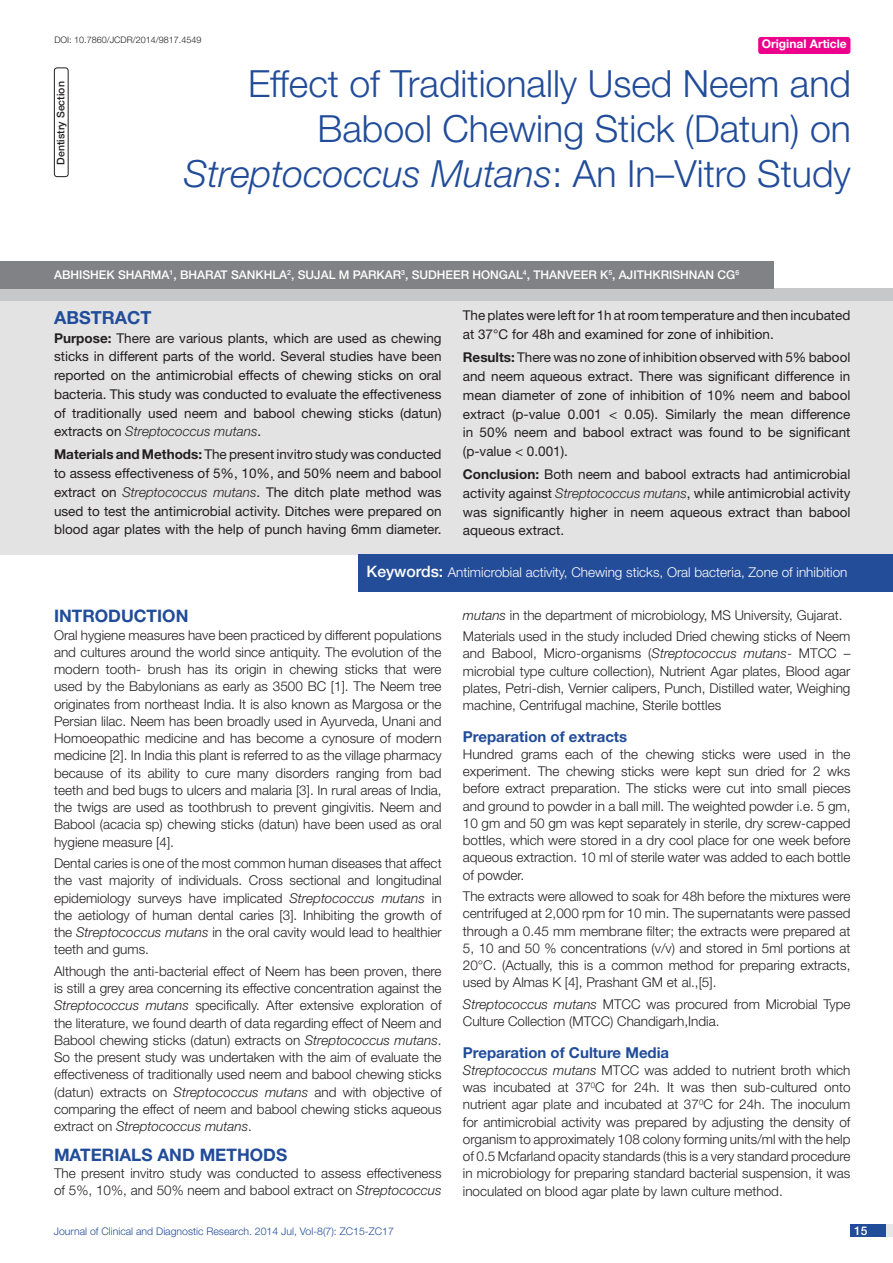
<style>
.page{position:relative;width:893px;height:1263px;background:#fff}
.page>*{position:absolute;margin:0;border:0;box-sizing:border-box;transform-origin:0 0}
.t1{font:300 37.5px/45px "Helvetica Neue";color:#214c99;text-align:right}
.Abstract_head{font:700 18px "Helvetica Neue";color:#214c99}
.Level_1{font:700 17.25px "Helvetica Neue";color:#214c99}
.Level_2{font:700 15px "Helvetica Neue";color:#214c99}
.Body_text{font:300 13.5px/17.2px "Helvetica Neue";color:#231f20;text-align:justify}
.Abstract_text{font:13.5px/18.8px "Helvetica Neue";color:#231f20;text-align:justify}
.t2{font:300 13.5px "Helvetica Neue";color:#fff}
.Author{font:500 12px "Helvetica Neue";color:#fff}
.t3{font:700 12px "Helvetica Neue";color:#fff}
.t4{font:300 10.5px "Helvetica Neue";color:#214c99}
.t5{font:500 10.5px "Helvetica Neue";color:#231f20}
.DOI{font:300 9px "Helvetica Neue";color:#231f20}
.s1{font-style:italic}
.s2{color:#244d99}
.s3{font-weight:700}
.s4{font-weight:300;font-style:italic}
.s5{font-weight:500;font-size:15.75px}
</style>
<div class="page">
<div style="left:850px;top:1224px;width:43px;height:13px;background:#e6e7e9"></div>
<div style="left:850px;top:1224px;width:35px;height:13px;background:#214c99"></div>
<div style="left:758px;top:37px;width:92px;height:17px;background:#ed028c;border-radius:3px"></div>
<div style="left:0;top:296px;width:893px;height:258px;background:#e3e3e4"></div>
<div style="left:0;top:289px;width:893px;height:12px;background:#c6c8ca"></div>
<div style="left:358px;top:554px;width:535px;height:38px;background:#244d99"></div>
<div style="left:0;top:261px;width:773px;height:28px;background:#808285"></div>
<div style="left:54px;top:67px;width:15px;height:110px;border:1px solid #231f20;border-radius:3px"></div>
<p class="DOI" style="left:54px;top:35px;width:148px">DOI: 10.7860/JCDR/2014/9817.4549</p>
<p class="t3" style="left:762px;top:37px;width:87px">Original Article</p>
<p class="t1" style="left:184px;top:60px;width:669px">Effect of Traditionally Used Neem and<br>Babool Chewing Stick (Datun) on<br><span class="s1">Streptococcus Mutans</span>: An In–Vitro Study</p>
<p class="t5" style="left:54px;top:165px;width:85px;rotate:-90deg">Dentistry Section</p>
<p class="Author" style="left:54px;top:268px;width:687px">ABHISHEK SHARMA<sup>1</sup>, BHARAT SANKHLA<sup>2</sup>, SUJAL M PARKAR<sup>3</sup>, SUDHEER HONGAL<sup>4</sup>, THANVEER K<sup>5</sup>, AJITHKRISHNAN CG<sup>6</sup></p>
<p class="Abstract_head" style="left:54px;top:306px;width:99px">ABST<span class="s2">RAC</span>T</p>
<p class="Abstract_text" style="left:54px;top:328px;width:389px"><span class="s3">Purpose:</span> There are various plants, which are used as chewing sticks in different parts of the world. Several studies have been reported on the antimicrobial effects of chewing sticks on oral bacteria. This study was conducted to evaluate the effectiveness of traditionally used neem and babool chewing sticks (datun) extracts on <span class="s4">Streptococcus mutans</span>.</p>
<p class="Abstract_text" style="left:54px;top:445px;width:389px"><span class="s3">Materials and Methods:</span> The present invitro study was conducted to assess effectiveness of 5%, 10%, and 50% neem and babool extract on <span class="s4">Streptococcus mutans</span>. The ditch plate method was used to test the antimicrobial activity. Ditches were prepared on blood agar plates with the help of punch having 6mm diameter.</p>
<p class="Abstract_text" style="left:463px;top:306px;width:389px">The plates were left for 1h at room temperature and then incubated at 37°C for 48h and examined for zone of inhibition.</p>
<p class="Abstract_text" style="left:463px;top:348px;width:389px"><span class="s3">Results:</span> There was no zone of inhibition observed with 5% babool and neem aqueous extract. There was significant difference in mean diameter of zone of inhibition of 10% neem and babool extract (p-value 0.001 &lt; 0.05). Similarly the mean difference in 50% neem and babool extract was found to be significant (p-value &lt; 0.001).</p>
<p class="Abstract_text" style="left:463px;top:465px;width:389px"><span class="s3">Conclusion:</span> Both neem and babool extracts had antimicrobial activity against <span class="s4">Streptococcus mutans</span>, while antimicrobial activity was significantly higher in neem aqueous extract than babool aqueous extract.</p>
<p class="t2" style="left:367px;top:564px;width:482px"><span class="s5">Keywords:</span> Antimicrobial activity, Chewing sticks, Oral bacteria, Zone of inhibition</p>
<p class="Level_1" style="left:54px;top:606px;width:136px">INTRODUCTION</p>
<p class="Body_text" style="left:54px;top:626px;width:389px">Oral hygiene measures have been practiced by different populations and cultures around the world since antiquity. The evolution of the modern tooth- brush has its origin in chewing sticks that were used by the Babylonians as early as 3500 BC [1]. The Neem tree originates from northeast India. It is also known as Margosa or the Persian lilac. Neem has been broadly used in Ayurveda, Unani and Homoeopathic medicine and has become a cynosure of modern medicine [2]. In India this plant is referred to as the village pharmacy because of its ability to cure many disorders ranging from bad teeth and bed bugs to ulcers and malaria [3]. In rural areas of India, the twigs are used as toothbrush to prevent gingivitis. Neem and Babool (acacia sp) chewing sticks (datun) have been used as oral hygiene measure [4].</p>
<p class="Body_text" style="left:54px;top:854px;width:389px">Dental caries is one of the most common human diseases that affect the vast majority of individuals. Cross sectional and longitudinal epidemiology surveys have implicated <span class="s1">Streptococcus mutans</span> in the aetiology of human dental caries [3]. Inhibiting the growth of the <span class="s1">Streptococcus mutans</span> in the oral cavity would lead to healthier teeth and gums.</p>
<p class="Body_text" style="left:54px;top:962px;width:389px">Although the anti-bacterial effect of Neem has been proven, there is still a grey area concerning its effective concentration against the <span class="s1">Streptococcus mutans</span> specifically. After extensive exploration of the literature, we found dearth of data regarding effect of Neem and Babool chewing sticks (datun) extracts on <span class="s1">Streptococcus mutans</span>.<br>So the present study was undertaken with the aim of evaluate the effectiveness of traditionally used neem and babool chewing sticks (datun) extracts on <span class="s1">Streptococcus mutans</span> and with objective of comparing the effect of neem and babool chewing sticks aqueous extract on <span class="s1">Streptococcus mutans</span>.</p>
<p class="Level_1" style="left:54px;top:1144px;width:235px">MATERIALs AND METHODS</p>
<p class="Body_text" style="left:54px;top:1164px;width:389px">The present invitro study was conducted to assess effectiveness of 5%, 10%, and 50% neem and babool extract on <span class="s1">Streptococcus</span></p>
<p class="Body_text" style="left:463px;top:606px;width:381px"><span class="s1">mutans</span> in the department of microbiology, MS University, Gujarat.</p>
<p class="Body_text" style="left:463px;top:627px;width:389px">Materials used in the study included Dried chewing sticks of Neem and Babool, Micro-organisms (<span class="s1">Streptococcus mutans</span>- MTCC – microbial type culture collection), Nutrient Agar plates, Blood agar plates, Petri-dish, Vernier calipers, Punch, Distilled water, Weighing machine, Centrifugal machine, Sterile bottles</p>
<p class="Level_2" style="left:463px;top:727px;width:166px">Preparation of extracts</p>
<p class="Body_text" style="left:463px;top:745px;width:389px">Hundred grams each of the chewing sticks were used in the experiment. The chewing sticks were kept sun dried for 2 wks before extract preparation. The sticks were cut into small pieces and ground to powder in a ball mill. The weighted powder i.e. 5 gm, 10 gm and 50 gm was kept separately in sterile, dry screw-capped bottles, which were stored in a dry cool place for one week before aqueous extraction. 10 ml of sterile water was added to each bottle of powder.</p>
<p class="Body_text" style="left:463px;top:887px;width:389px">The extracts were allowed to soak for 48h before the mixtures were centrifuged at 2,000 rpm for 10 min. The supernatants were passed through a 0.45 mm membrane filter; the extracts were prepared at 5, 10 and 50 % concentrations (v/v) and stored in 5ml portions at 20°C. (Actually, this is a common method for preparing extracts, used by Almas K [4], Prashant GM et al.,[5].</p>
<p class="Body_text" style="left:463px;top:995px;width:389px"><span class="s1">Streptococcus mutans</span> MTCC was procured from Microbial Type<br>Culture Collection (MTCC) Chandigarh,India.</p>
<p class="Level_2" style="left:463px;top:1043px;width:208px">Preparation of Culture Media</p>
<p class="Body_text" style="left:463px;top:1061px;width:389px"><span class="s1">Streptococcus mutans</span> MTCC was added to nutrient broth which was incubated at 37<sup>0</sup>C for 24h. It was then sub-cultured onto nutrient agar plate and incubated at 37<sup>0</sup>C for 24h. The inoculum for antimicrobial activity was prepared by adjusting the density of organism to approximately 108 colony forming units/ml with the help of 0.5 Mcfarland opacity standards (this is a very standard procedure in microbiology for preparing standard bacterial suspension, it was inoculated on blood agar plate by lawn culture method.</p>
<p class="t4" style="left:54px;top:1225px;width:342px">Journal of Clinical and Diagnostic Research. 2014 Jul, Vol-8(7): ZC15-ZC17</p>
<p class="Author" style="left:854px;top:1223px;width:15px">15</p>
</div>
